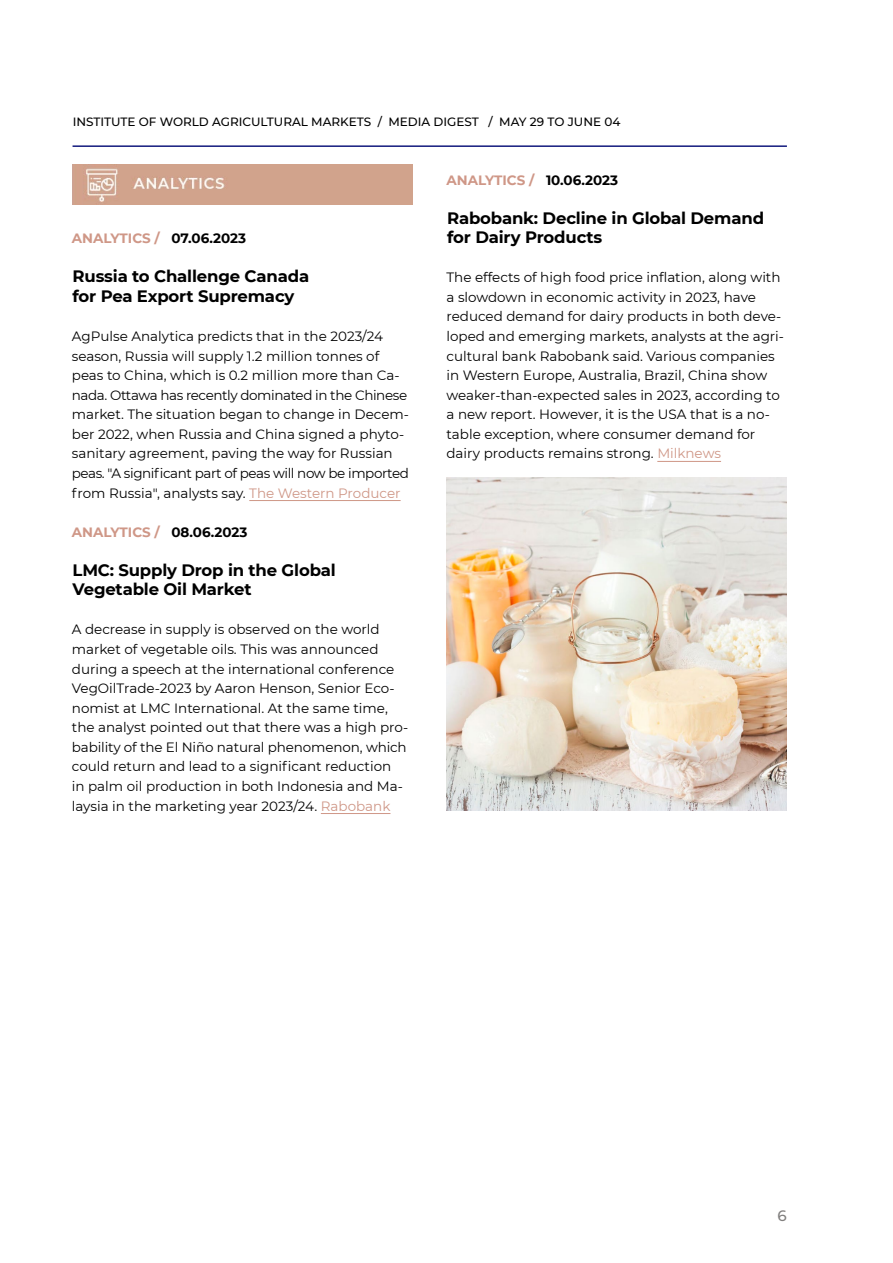
<style>
.page{position:relative;width:893px;height:1263px;background:#fff}
.page>*{position:absolute;margin:0;border:0;box-sizing:border-box;transform-origin:0 0}
.t1{font:700 16.5px/19.5px "Montserrat";letter-spacing:-.01em;color:#000}
.t2{font:500 15px "Montserrat";color:#817f7e}
.t3{font:13.5px/19.5px "Montserrat";color:#000}
.t4{font:700 13.5px "Montserrat";color:#cf9787}
.t5{font:500 12px "Montserrat";color:#000}
.s1{color:#000}
.s2{color:#cf9787}
</style>
<div class="page">
<hr style="left:73px;top:145px;width:714px;height:2px;background:#131a7d">
<hr style="left:249px;top:500px;width:152px;height:1px;background:#cf9787">
<hr style="left:321px;top:813px;width:69px;height:1px;background:#cf9787">
<hr style="left:657px;top:461px;width:64px;height:1px;background:#cf9787">
<img style="left:73px;top:165px;width:339px;height:39px">
<img style="left:447px;top:478px;width:340px;height:332px">
<p class="t5" style="left:73px;top:113px;width:549px">INSTITUTE OF WORLD AGRICULTURAL MARKETS / MEDIA DIGEST / MAY 29 TO JUNE 04</p>
<p class="t4" style="left:72px;top:229px;width:176px">ANALYTICS / <span class="s1">07.06.2023</span></p>
<p class="t1" style="left:73px;top:266px;width:238px">Russia to Challenge Canada for Pea Export Supremacy</p>
<p class="t3" style="left:72px;top:326px;width:339px">AgPulse Analytica predicts that in the 2023/24 season, Russia will supply 1.2 million tonnes of peas to China, which is 0.2 million more than Ca&shy;nada. Ottawa has recently dominated in the Chinese market. The situation began to change in Decem&shy;ber 2022, when Russia and China signed a phyto&shy;sanitary agreement, paving the way for Russian peas. "A significant part of peas will now be imported from Russia", analysts say. <span class="s2">The Western Producer</span></p>
<p class="t4" style="left:72px;top:522px;width:177px">ANALYTICS / <span class="s1">08.06.2023</span></p>
<p class="t1" style="left:73px;top:559px;width:265px">LMC: Supply Drop in the Global<br>Vegetable Oil Market</p>
<p class="t3" style="left:72px;top:619px;width:338px">A decrease in supply is observed on the world market of vegetable oils. This was announced during a speech at the international conference VegOilTrade-2023 by Aaron Henson, Senior Eco&shy;nomist at LMC International. At the same time, the analyst pointed out that there was a high pro&shy;bability of the El Niño natural phenomenon, which could return and lead to a significant reduction<br>in palm oil production in both Indonesia and Ma&shy;laysia in the marketing year 2023/24. <span class="s2">Rabobank</span></p>
<p class="t4" style="left:446px;top:170px;width:173px">ANALYTICS / <span class="s1">10.06.2023</span></p>
<p class="t1" style="left:447px;top:207px;width:318px">Rabobank: Decline in Global Demand for Dairy Products</p>
<p class="t3" style="left:446px;top:267px;width:339px">The effects of high food price inflation, along with a slowdown in economic activity in 2023, have reduced demand for dairy products in both deve&shy;loped and emerging markets, analysts at the agri&shy;cultural bank Rabobank said. Various companies in Western Europe, Australia, Brazil, China show weaker-than-expected sales in 2023, according to a new report. However, it is the USA that is a no&shy;table exception, where consumer demand for dairy products remains strong. <span class="s2">Milknews</span></p>
<p class="t2" style="left:777px;top:1205px;width:11px">6</p>
</div>
